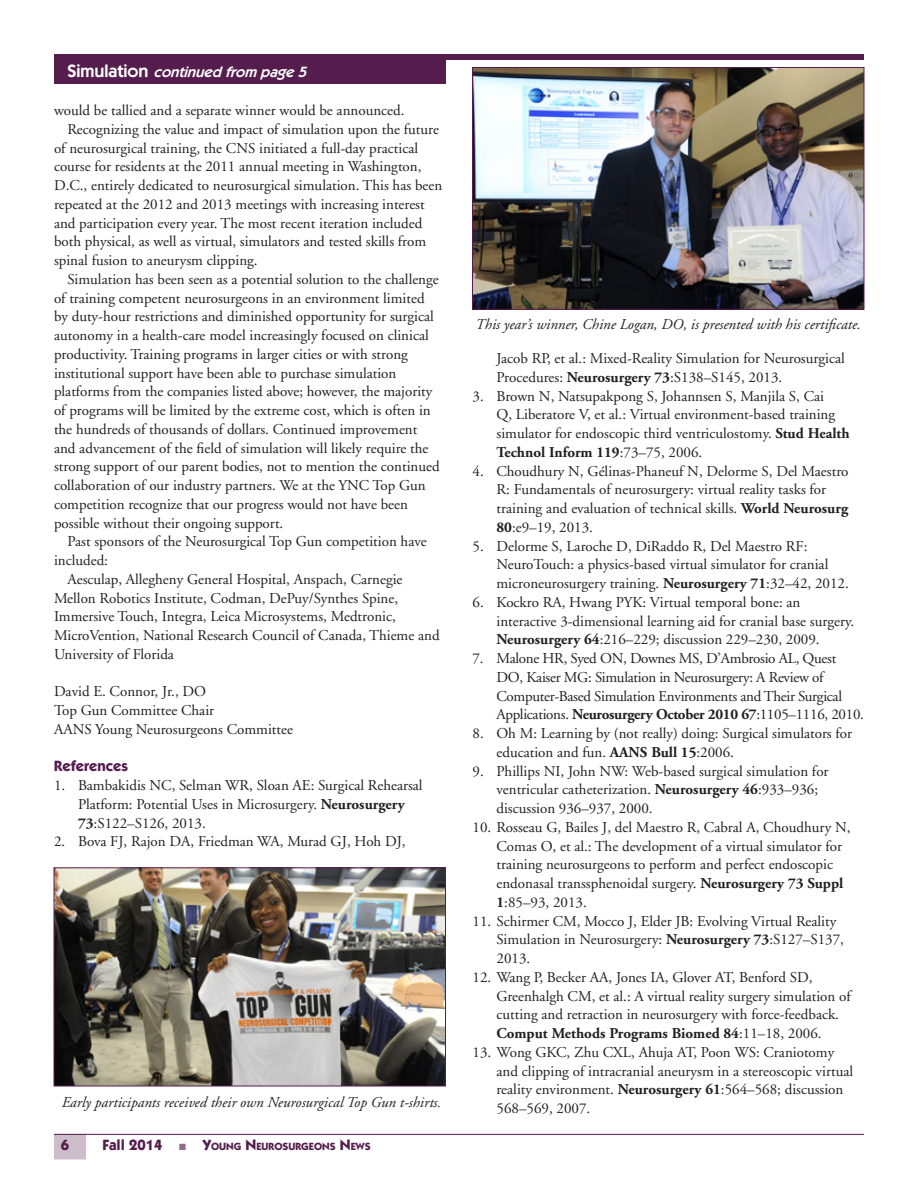
<style>
.page{position:relative;width:918px;height:1188px;background:#fff}
.page>*{position:absolute;margin:0;border:0;box-sizing:border-box;transform-origin:0 0}
.bullets_nothing{font:15px/18.8px "Adobe Garamond";color:#231f20}
.bullets_nothing-2{font:15px/18.8px "Adobe Garamond";letter-spacing:-.02em;color:#231f20}
.t1{font:italic 15px "Adobe Garamond";color:#231f20}
.continued_from{font:italic 600 15px "Itc Kabel";color:#fff}
.heading_in_article{font:700 15px "Itc Kabel";color:#551c4e}
.t2{font:700 10.5px "Itc Kabel";color:#551c4e}
.s1{font-style:normal;font-size:18px}
.s2{font-weight:700}
.s3{font-size:15px}
.s4{color:#8d6e86}
</style>
<div class="page">
<div style="left:54px;top:1134px;width:32px;height:25px;background:#ccbdc9"></div>
<hr style="left:54px;top:1134px;width:810px;height:1px;background:#551c4e">
<div style="left:54px;top:54px;width:810px;height:6px;background:#551c4e"></div>
<div style="left:54px;top:57px;width:392px;height:27px;background:#551c4e"></div>
<img style="left:56px;top:869px;width:388px;height:215px">
<div style="left:54px;top:867px;width:392px;height:219px;border:1px solid #551c4e"></div>
<img style="left:474px;top:69px;width:388px;height:239px">
<div style="left:472px;top:67px;width:392px;height:243px;border:1px solid #551c4e"></div>
<p class="continued_from" style="left:68px;top:63px;width:245px"><span class="s1">S i m u l a t i o n</span> continued from page5</p>
<p class="bullets_nothing" style="left:54px;top:101px;width:352px">would be tallied and a separate winner would be announced.</p>
<p class="bullets_nothing" style="left:54px;top:120px;width:390px;text-indent:14px">Recognizing the value and impact of simulation upon the future of neurosurgical training, the CNS initiated a full-day practical course for residents at the 2011 annual meeting in Washington, D.C., entirely dedicated to neurosurgical simulation. This has been repeated at the 2012 and 2013 meetings with increasing interest and participation every year. The most recent iteration included both physical, as well as virtual, simulators and tested skills from spinal fusion to aneurysm clipping.</p>
<p class="bullets_nothing" style="left:54px;top:270px;width:387px;text-indent:14px">Simulation has been seen as a potential solution to the challenge of training competent neurosurgeons in an environment limited by duty-hour restrictions and diminished opportunity for surgical autonomy in a health-care model increasingly focused on clinical productivity. Training programs in larger cities or with strong institutional support have been able to purchase simulation platforms from the companies listed above; however, the majority of programs will be limited by the extreme cost, which is often in the hundreds of thousands of dollars. Continued improvement and advancement of the field of simulation will likely require the strong support of our parent bodies, not to mention the continued collaboration of our industry partners. We at the YNC Top Gun competition recognize that our progress would not have been possible without their ongoing support.</p>
<p class="bullets_nothing" style="left:54px;top:533px;width:374px;text-indent:14px">Past sponsors of the Neurosurgical Top Gun competition have included:</p>
<p class="bullets_nothing" style="left:54px;top:570px;width:387px;text-indent:14px">Aesculap, Allegheny General Hospital, Anspach, Carnegie Mellon Robotics Institute, Codman, DePuy/Synthes Spine, Immersive Touch, Integra, Leica Microsystems, Medtronic, MicroVention, National Research Council of Canada, Thieme and University of Florida</p>
<p class="bullets_nothing" style="left:54px;top:683px;width:154px">David E. Connor, Jr., DO</p>
<p class="bullets_nothing" style="left:54px;top:701px;width:162px">Top Gun Committee Chair</p>
<p class="bullets_nothing" style="left:54px;top:720px;width:241px">AANS Young Neurosurgeons Committee</p>
<p class="heading_in_article" style="left:54px;top:757px;width:76px">References</p>
<p class="bullets_nothing" style="left:78px;top:776px;width:346px;text-indent:-24px">1. Bambakidis NC, Selman WR, Sloan AE: Surgical Rehearsal<br>Platform: Potential Uses in Microsurgery. <span class="s2">Neurosurgery<br>73</span>:S122–S126, 2013.</p>
<p class="bullets_nothing" style="left:54px;top:833px;width:353px">2. Bova FJ, Rajon DA, Friedman WA, Murad GJ, Hoh DJ,</p>
<p class="t1" style="left:62px;top:1094px;width:381px">Early participants received their own Neurosurgical Top Gun t-shirts.</p>
<p class="heading_in_article" style="left:61px;top:1136px;width:10px">6</p>
<p class="t2" style="left:102px;top:1141px;width:270px"><span class="s3">Fall 2014</span> <span class="s4">■</span> <span class="s3">Y</span>OUNG <span class="s3">N</span>EUROSURGEONS <span class="s3">N</span>EWS</p>
<p class="t1" style="left:475px;top:316px;width:387px">This year’s winner, Chine Logan, DO, is presented with his certificate.</p>
<p class="bullets_nothing" style="left:496px;top:349px;width:350px">Jacob RP, et al.: Mixed-Reality Simulation for Neurosurgical<br>Procedures: <span class="s2">Neurosurgery 73</span>:S138–S145, 2013.</p>
<p class="bullets_nothing" style="left:496px;top:387px;width:355px;text-indent:-24px">3. Brown N, Natsupakpong S, Johannsen S, Manjila S, Cai<br>Q, Liberatore V, et al.: Virtual environment-based training simulator for endoscopic third ventriculostomy. <span class="s2">Stud Health Technol Inform 119</span>:73–75, 2006.</p>
<p class="bullets_nothing" style="left:496px;top:462px;width:354px;text-indent:-24px">4. Choudhury N, Gélinas-Phaneuf N, Delorme S, Del Maestro R: Fundamentals of neurosurgery: virtual reality tasks for training and evaluation of technical skills. <span class="s2">World Neurosurg 80</span>:e9–19, 2013.</p>
<p class="bullets_nothing" style="left:496px;top:537px;width:354px;text-indent:-24px">5. Delorme S, Laroche D, DiRaddo R, Del Maestro RF:<br>NeuroTouch: a physics-based virtual simulator for cranial microneurosurgery training. <span class="s2">Neurosurgery 71</span>:32–42, 2012.</p>
<p class="bullets_nothing" style="left:496px;top:593px;width:359px;text-indent:-24px">6. Kockro RA, Hwang PYK: Virtual temporal bone: an interactive 3-dimensional learning aid for cranial base surgery.<br><span class="s2">Neurosurgery 64</span>:216–229; discussion 229–230, 2009.</p>
<p class="bullets_nothing-2" style="left:496px;top:649px;width:369px;text-indent:-24px">7. Malone HR, Syed ON, Downes MS, D’Ambrosio AL, Quest DO, Kaiser MG: Simulation in Neurosurgery: A Review of Computer-Based Simulation Environments and Their Surgical Applications. <span class="s2">Neurosurgery October 2010 67</span>:1105–1116, 2010.</p>
<p class="bullets_nothing" style="left:496px;top:724px;width:357px;text-indent:-24px">8. Oh M: Learning by (not really) doing: Surgical simulators for education and fun. <span class="s2">AANS Bull 15</span>:2006.</p>
<p class="bullets_nothing" style="left:496px;top:762px;width:334px;text-indent:-24px">9. Phillips NI, John NW: Web-based surgical simulation for ventricular catheterization. <span class="s2">Neurosurgery 46</span>:933–936; discussion 936–937, 2000.</p>
<p class="bullets_nothing" style="left:496px;top:818px;width:355px;text-indent:-24px">10. Rosseau G, Bailes J, del Maestro R, Cabral A, Choudhury N, Comas O, et al.: The development of a virtual simulator for training neurosurgeons to perform and perfect endoscopic endonasal transsphenoidal surgery. <span class="s2">Neurosurgery 73 Suppl 1</span>:85–93, 2013.</p>
<p class="bullets_nothing" style="left:496px;top:912px;width:349px;text-indent:-24px">11. Schirmer CM, Mocco J, Elder JB: Evolving Virtual Reality<br>Simulation in Neurosurgery: <span class="s2">Neurosurgery 73</span>:S127–S137,<br>2013.</p>
<p class="bullets_nothing" style="left:497px;top:968px;width:356px;text-indent:-24px">12. Wang P, Becker AA, Jones IA, Glover AT, Benford SD, Greenhalgh CM, et al.: A virtual reality surgery simulation of cutting and retraction in neurosurgery with force-feedback.<br><span class="s2">Comput Methods Programs Biomed 84</span>:11–18, 2006.</p>
<p class="bullets_nothing" style="left:497px;top:1043px;width:358px;text-indent:-24px">13. Wong GKC, Zhu CXL, Ahuja AT, Poon WS: Craniotomy and clipping of intracranial aneurysm in a stereoscopic virtual reality environment. <span class="s2">Neurosurgery 61</span>:564–568; discussion 568–569, 2007.</p>
</div>
